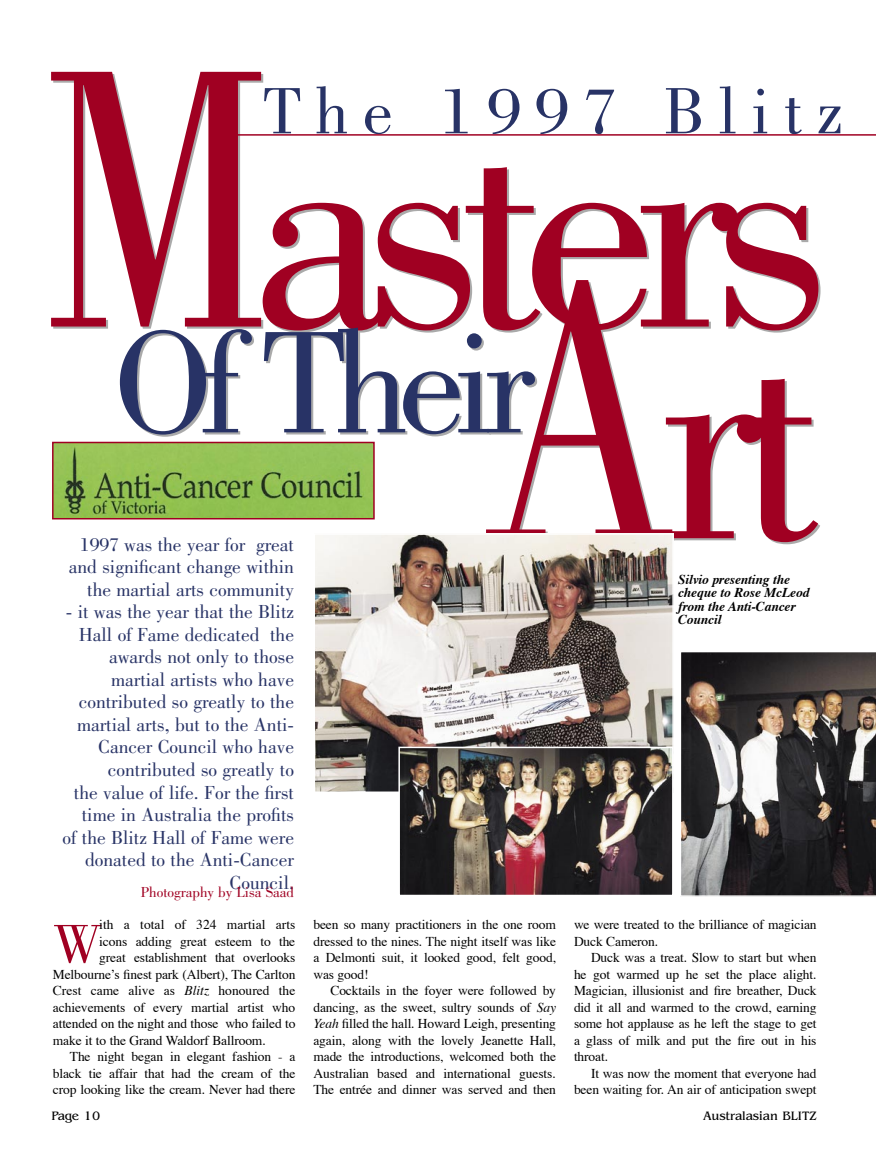
<style>
.page{position:relative;width:876px;height:1149px;background:#fff}
.page>*{position:absolute;margin:0;border:0;box-sizing:border-box;transform-origin:0 0}
.t1{font:304.5px "Bodoni";letter-spacing:-.075em;color:#a00022}
.t2{font:150px "Bodoni";letter-spacing:-.075em;color:#283366}
.t3{font:67.65px "Bodoni";letter-spacing:.205em;color:#283366}
.t4{font:55.95px "Bodoni";color:#a00022}
.t5{font:19.5px/22.5px "Bodoni";color:#283366;text-align:right}
.t6{font:15px "Bodoni";color:#a00022}
.t7{font:13.5px/16.5px "Times";letter-spacing:-.01em;color:#000;text-align:justify}
.t8{font:italic 700 13.5px/13.5px "Times";letter-spacing:-.01em;color:#000}
.t9{font:12.75px "Benguiat";color:#000}
.s1{font-size:381px}
.s2{font-style:italic}
</style>
<div class="page">
<img style="left:55px;top:444px;width:317px;height:72px">
<div style="left:52px;top:441px;width:323px;height:78px;border:2px solid #a00022"></div>
<img style="left:317px;top:536px;width:354px;height:253px">
<div style="left:314px;top:533px;width:360px;height:259px;border:2px solid #fff"></div>
<svg style="left:681px;top:652px;width:195px;height:244px;background:#514d4b"></svg>
<img style="left:401px;top:749px;width:270px;height:144px">
<div style="left:398px;top:746px;width:276px;height:150px;border:2px solid #fff"></div>
<hr style="left:220px;top:134px;width:656px;height:2px;background:#a00022">
<h1 class="t1" style="left:38px;top:56px;width:795px"><span class="s1">M</span>asters</h1>
<h3 class="t3" style="left:263px;top:73px;width:581px">The 1997 Blitz</h3>
<h1 class="t1" style="left:479px;top:268px;width:345px"><span class="s1">A</span>rt</h1>
<h2 class="t2" style="left:113px;top:299px;width:422px">Of Their</h2>
<h3 class="t5" style="left:69px;top:533px;width:227px">1997 was the year for great and significant change within the martial arts community</h3>
<p class="t5" style="left:63px;top:600px;width:233px">- it was the year that the Blitz<br>Hall of Fame dedicated the awards not only to those martial artists who have contributed so greatly to the martial arts, but to the Anti-<br>Cancer Council who have contributed so greatly to<br>the value of life. For the first time in Australia the profits<br>of the Blitz Hall of Fame were donated to the Anti-Cancer<br>Council.</p>
<p class="t8" style="left:678px;top:572px;width:133px">Silvio presenting the cheque to Rose McLeod from the Anti-Cancer<br>Council</p>
<p class="t6" style="left:141px;top:883px;width:155px">Photography by Lisa Saad</p>
<h3 class="t4" style="left:53px;top:912px;width:51px">W</h3>
<p class="t7" style="left:99px;top:917px;width:198px">ith a total of 324 martial arts</p>
<p class="t7" style="left:99px;top:933px;width:197px">icons adding great esteem to the</p>
<p class="t7" style="left:99px;top:950px;width:198px">great establishment that overlooks</p>
<p class="t7" style="left:53px;top:966px;width:244px">Melbourneʼs finest park (Albert), The Carlton</p>
<p class="t7" style="left:53px;top:983px;width:244px">Crest came alive as <span class="s2">Blitz</span> honoured the</p>
<p class="t7" style="left:53px;top:999px;width:244px">achievements of every martial artist who</p>
<p class="t7" style="left:53px;top:1016px;width:244px">attended on the night and those who failed to</p>
<p class="t7" style="left:53px;top:1032px;width:214px">make it to the Grand Waldorf Ballroom.</p>
<p class="t7" style="left:70px;top:1049px;width:227px">The night began in elegant fashion - a</p>
<p class="t7" style="left:53px;top:1065px;width:244px">black tie affair that had the cream of the</p>
<p class="t7" style="left:53px;top:1082px;width:244px">crop looking like the cream. Never had there</p>
<p class="t7" style="left:313px;top:917px;width:244px">been so many practitioners in the one room dressed to the nines. The night itself was like a Delmonti suit, it looked good, felt good, was good!</p>
<p class="t7" style="left:313px;top:983px;width:244px;text-indent:17px">Cocktails in the foyer were followed by dancing, as the sweet, sultry sounds of <span class="s2">Say Yeah</span> filled the hall. Howard Leigh, presenting again, along with the lovely Jeanette Hall, made the introductions, welcomed both the Australian based and international guests.<br>The entrée and dinner was served and then</p>
<p class="t7" style="left:574px;top:917px;width:244px">we were treated to the brilliance of magician<br>Duck Cameron.</p>
<p class="t7" style="left:574px;top:950px;width:244px;text-indent:17px">Duck was a treat. Slow to start but when he got warmed up he set the place alight.<br>Magician, illusionist and fire breather, Duck did it all and warmed to the crowd, earning some hot applause as he left the stage to get a glass of milk and put the fire out in his throat.</p>
<p class="t7" style="left:574px;top:1065px;width:244px;text-align:right">It was now the moment that everyone had been waiting for. An air of anticipation swept</p>
<p class="t9" style="left:51px;top:1108px;width:50px">Page 10</p>
<p class="t9" style="left:703px;top:1108px;width:115px">Australasian BLITZ</p>
</div>
